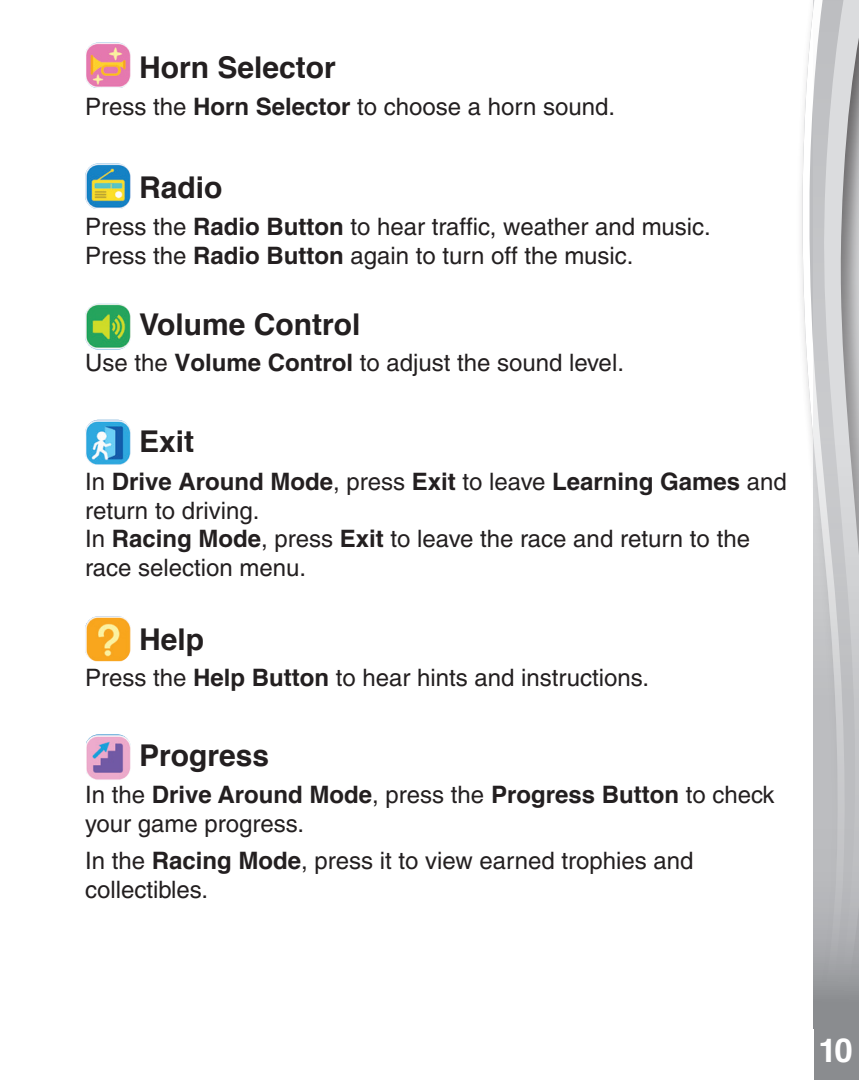
<style>
.page{position:relative;width:859px;height:1080px;background:#fff}
.page>*{position:absolute;margin:0;border:0;box-sizing:border-box;transform-origin:0 0}
.t1{font:700 33px "Helvetica";color:#fff}
.body_text1{font:700 30px "Helvetica";color:#231f20}
.body_text1-2{font:500 24px/28.8px "Helvetica";color:#231f20}
.s1{font-weight:700}
</style>
<div class="page">
<svg style="left:802px;top:0;width:12px;height:1029px"></svg>
<svg style="left:814px;top:0;width:45px;height:1080px;background:#bdbec0"></svg>
<img style="left:86px;top:43px;width:45px;height:45px">
<img style="left:85px;top:163px;width:46px;height:46px">
<img style="left:86px;top:304px;width:45px;height:46px">
<img style="left:85px;top:420px;width:46px;height:45px">
<img style="left:86px;top:616px;width:45px;height:45px">
<img style="left:86px;top:734px;width:45px;height:46px">
<p class="body_text1" style="left:139px;top:47px;width:198px">Horn Selector</p>
<p class="body_text1-2" style="left:85px;top:92px;width:532px">Press the <span class="s1">Horn Selector</span> to choose a horn sound.</p>
<p class="body_text1" style="left:139px;top:167px;width:85px">Radio</p>
<p class="body_text1-2" style="left:85px;top:212px;width:627px">Press the <span class="s1">Radio Button</span> to hear traffic, weather and music.</p>
<p class="body_text1-2" style="left:85px;top:241px;width:550px">Press the <span class="s1">Radio Button</span> again to turn off the music.</p>
<p class="body_text1" style="left:139px;top:304px;width:223px">Volume Control</p>
<p class="body_text1-2" style="left:85px;top:348px;width:540px">Use the <span class="s1">Volume Control</span> to adjust the sound level.</p>
<p class="body_text1" style="left:139px;top:421px;width:57px">Exit</p>
<p class="body_text1-2" style="left:85px;top:467px;width:703px">In <span class="s1">Drive Around Mode</span>, press <span class="s1">Exit</span> to leave <span class="s1">Learning Games</span> and return to driving.</p>
<p class="body_text1-2" style="left:85px;top:524px;width:666px">In <span class="s1">Racing Mode</span>, press <span class="s1">Exit</span> to leave the race and return to the race selection menu.</p>
<p class="body_text1" style="left:139px;top:619px;width:67px">Help</p>
<p class="body_text1-2" style="left:85px;top:663px;width:566px">Press the <span class="s1">Help Button</span> to hear hints and instructions.</p>
<p class="body_text1" style="left:139px;top:735px;width:132px">Progress</p>
<p class="body_text1-2" style="left:85px;top:780px;width:691px">In the <span class="s1">Drive Around Mode</span>, press the <span class="s1">Progress Button</span> to check your game progress.</p>
<p class="body_text1-2" style="left:85px;top:846px;width:610px">In the <span class="s1">Racing Mode</span>, press it to view earned trophies and collectibles.</p>
<h1 class="t1" style="left:818px;top:1028px;width:36px">10</h1>
</div>
